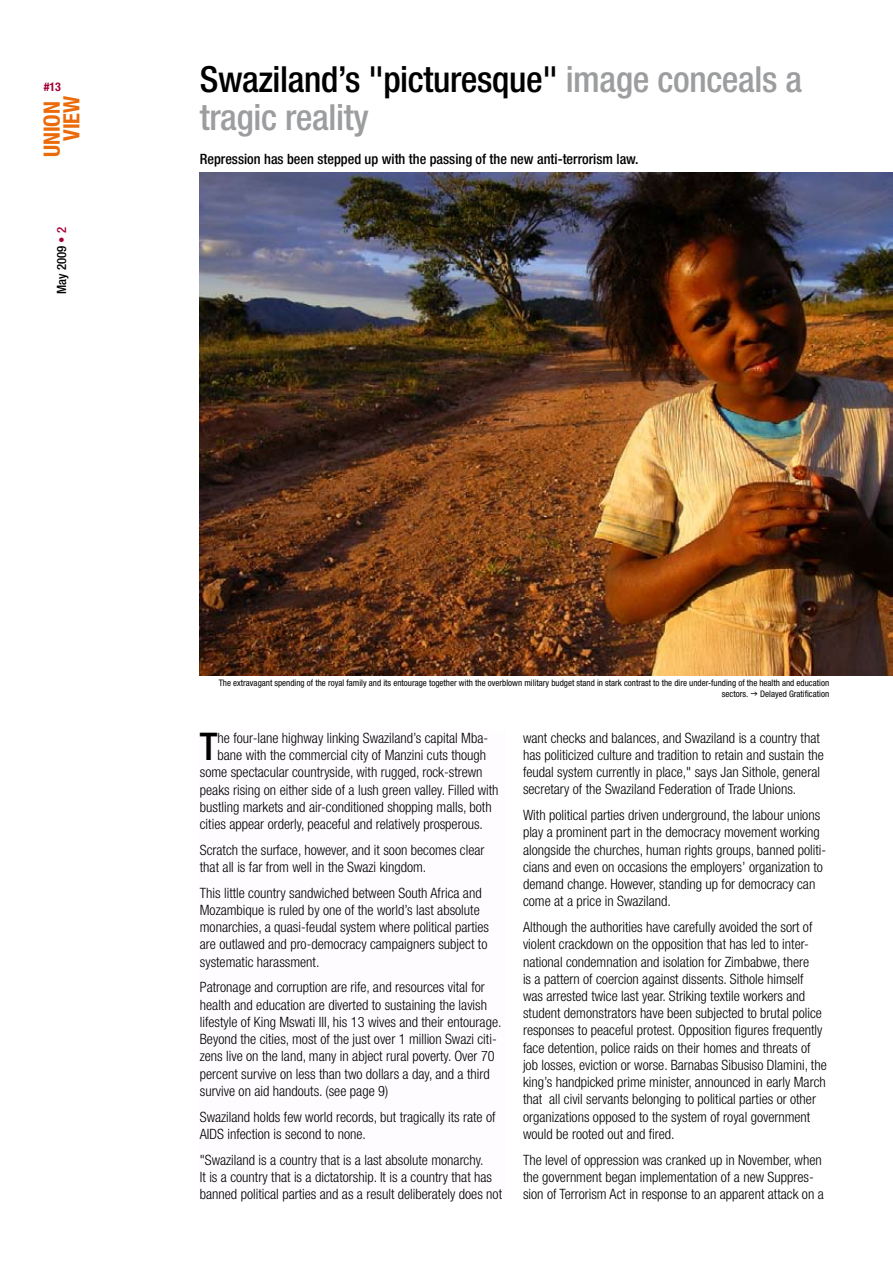
<style>
.page{position:relative;width:893px;height:1263px;background:#fff}
.page>*{position:absolute;margin:0;border:0;box-sizing:border-box;transform-origin:0 0}
.t1{font:500 condensed 38.25px "Helvetica Neue";color:#000}
.t2{font:500 condensed 36px/37.5px "Helvetica Neue";letter-spacing:-.01em;color:#9c9d9f}
.t3{font:700 condensed 22.5px/19.5px "Helvetica Neue";color:#eb6a0a;text-align:right}
.t4{font:300 condensed 14.25px/17.2px "Helvetica Neue";color:#000}
.t5{font:500 condensed 14.25px "Helvetica Neue";color:#000}
.t6{font:500 condensed 12.75px "Helvetica Neue";color:#000}
.t7{font:700 condensed 12px "Helvetica Neue";color:#a50133}
.t8{font:condensed 9px/10.8px "Helvetica Neue";color:#000}
.s1{color:#a50133}
.s2{color:#000}
</style>
<div class="page">
<img style="left:200px;top:173px;width:693px;height:503px">
<p class="t7" style="left:44px;top:79px;width:19px">#13</p>
<h3 class="t3" style="left:42px;top:157px;width:63px;rotate:-90deg">UNION<br>VIEW</h3>
<p class="t6" style="left:54px;top:294px;width:68px;rotate:-90deg">May 2009 <span class="s1">• 2</span></p>
<h2 class="t2" style="left:200px;top:60px;width:604px"><span class="s2">Swaziland’s "picturesque"</span> image conceals a tragic reality</h2>
<p class="t5" style="left:200px;top:150px;width:440px">Repression has been stepped up with the passing of the new anti-terrorism law.</p>
<p class="t8" style="left:722px;top:677px;width:109px;text-indent:-503px">The extravagant spending of the royal family and its entourage together with the overblown military budget stand in stark contrast to the dire under-funding of the health and education sectors.</p>
<p class="t8" style="left:760px;top:688px;width:70px">Delayed Gratification</p>
<h1 class="t1" style="left:200px;top:723px;width:19px">T</h1>
<p class="t4" style="left:218px;top:729px;width:272px">he four-lane highway linking Swaziland’s capital Mba-</p>
<p class="t4" style="left:218px;top:746px;width:270px">bane with the commercial city of Manzini cuts though</p>
<p class="t4" style="left:200px;top:763px;width:284px">some spectacular countryside, with rugged, rock-strewn</p>
<p class="t4" style="left:200px;top:781px;width:300px">peaks rising on either side of a lush green valley. Filled with</p>
<p class="t4" style="left:200px;top:798px;width:293px">bustling markets and air-conditioned shopping malls, both</p>
<p class="t4" style="left:200px;top:815px;width:285px">cities appear orderly, peaceful and relatively prosperous.</p>
<p class="t4" style="left:200px;top:841px;width:286px">Scratch the surface, however, and it soon becomes clear that all is far from well in the Swazi kingdom.</p>
<p class="t4" style="left:200px;top:884px;width:291px">This little country sandwiched between South Africa and Mozambique is ruled by one of the world’s last absolute monarchies, a quasi-feudal system where political parties are outlawed and pro-democracy campaigners subject to systematic harassment.</p>
<p class="t4" style="left:200px;top:979px;width:303px">Patronage and corruption are rife, and resources vital for health and education are diverted to sustaining the lavish lifestyle of King Mswati III, his 13 wives and their entourage.<br>Beyond the cities, most of the just over 1 million Swazi citi&shy;zens live on the land, many in abject rural poverty. Over 70 percent survive on less than two dollars a day, and a third survive on aid handouts. (see page 9)</p>
<p class="t4" style="left:200px;top:1108px;width:297px">Swaziland holds few world records, but tragically its rate of<br>AIDS infection is second to none.</p>
<p class="t4" style="left:200px;top:1151px;width:304px">"Swaziland is a country that is a last absolute monarchy.<br>It is a country that is a dictatorship. It is a country that has banned political parties and as a result deliberately does not</p>
<p class="t4" style="left:523px;top:729px;width:302px">want checks and balances, and Swaziland is a country that has politicized culture and tradition to retain and sustain the feudal system currently in place," says Jan Sithole, general secretary of the Swaziland Federation of Trade Unions.</p>
<p class="t4" style="left:523px;top:806px;width:305px">With political parties driven underground, the labour unions play a prominent part in the democracy movement working alongside the churches, human rights groups, banned politi&shy;cians and even on occasions the employers’ organization to demand change. However, standing up for democracy can come at a price in Swaziland.</p>
<p class="t4" style="left:523px;top:918px;width:305px">Although the authorities have carefully avoided the sort of violent crackdown on the opposition that has led to inter&shy;national condemnation and isolation for Zimbabwe, there<br>is a pattern of coercion against dissents. Sithole himself was arrested twice last year. Striking textile workers and student demonstrators have been subjected to brutal police responses to peaceful protest. Opposition figures frequently face detention, police raids on their homes and threats of job losses, eviction or worse. Barnabas Sibusiso Dlamini, the king’s handpicked prime minister, announced in early March that all civil servants belonging to political parties or other organizations opposed to the system of royal government would be rooted out and fired.</p>
<p class="t4" style="left:523px;top:1151px;width:302px">The level of oppression was cranked up in November, when the government began implementation of a new Suppres&shy;sion of Terrorism Act in response to an apparent attack on a</p>
</div>
